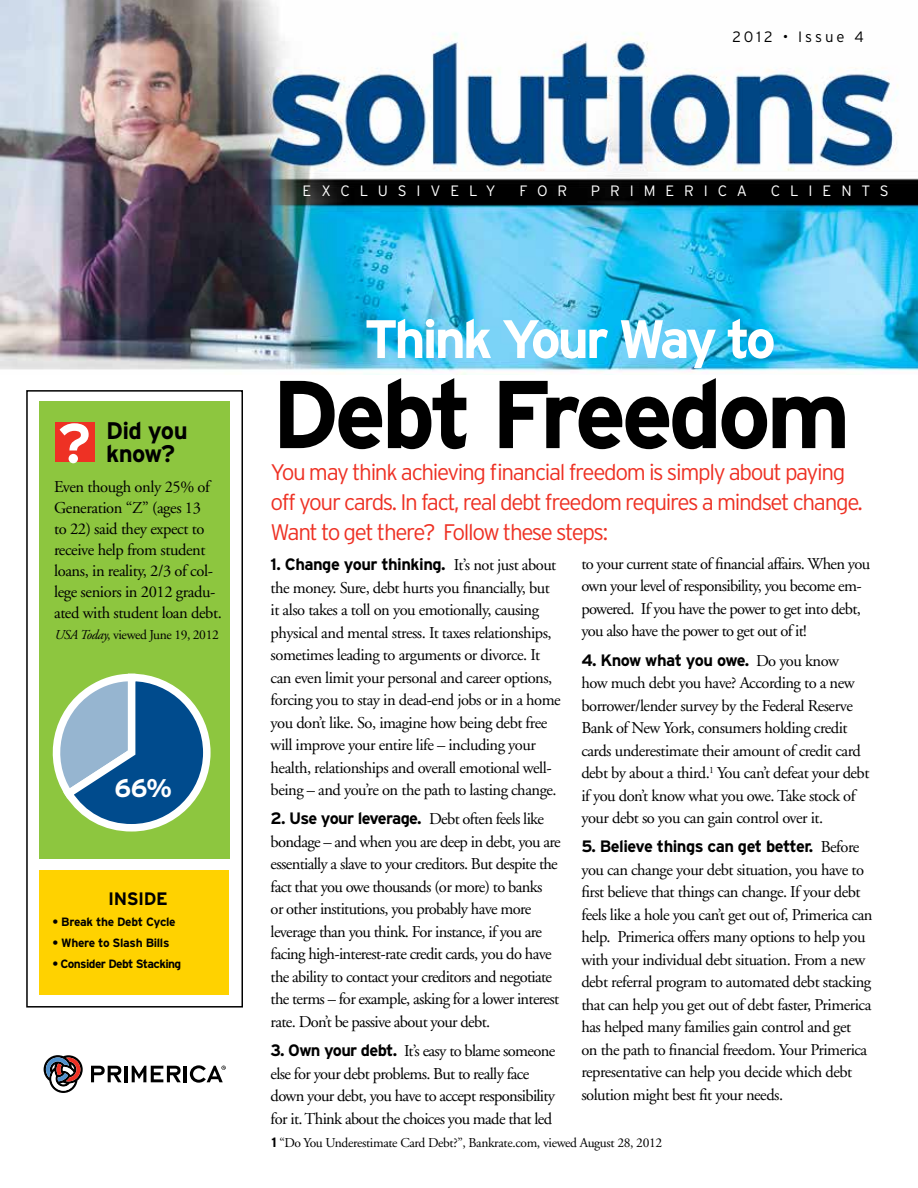
<style>
.page{position:relative;width:918px;height:1188px;background:#fff}
.page>*{position:absolute;margin:0;border:0;box-sizing:border-box;transform-origin:0 0}
.t1{font:700 96px "Interstate";letter-spacing:-.05em;color:#000}
.t2{font:700 55.5px "Interstate";color:#fff}
.t3{font:700 54px "Interstate";letter-spacing:-.065em;color:#fff}
.t4{font:700 25.5px "Interstate";color:#fff}
.t5{font:700 24px "Interstate";letter-spacing:-.025em;color:#000}
.t6{font:300 22.5px/30px "Interstate";letter-spacing:-.06em;color:#ee3124}
.t7{font:700 18px "Interstate";letter-spacing:-.025em;color:#000}
.t8{font:16.5px/22.5px "Adobe Garamond";letter-spacing:-.03em;color:#000}
.t9{font:700 16.5px "Interstate";letter-spacing:-.03em;color:#000}
.t10{font:300 15px "Interstate";letter-spacing:.66em;color:#fff}
.t11{font:300 15px "Interstate";letter-spacing:.2em;color:#000}
.t12{font:13.5px "Adobe Garamond";letter-spacing:-.025em;color:#000}
.t13{font:700 12px "Interstate";letter-spacing:-.04em;color:#000}
.s1{font-style:italic}
.s2{font-family:"Adobe Garamond";font-weight:400}
.s3{font-family:"Interstate";font-weight:700}
</style>
<div class="page">
<div style="left:26px;top:390px;width:217px;height:618px;border:2px solid #000"></div>
<div style="left:39px;top:871px;width:190px;height:124px;background:#ffd200"></div>
<svg style="left:91px;top:1066px;width:31px;height:16px"></svg>
<hr style="left:125px;top:1066px;width:3px;height:16px;background:#000">
<svg style="left:132px;top:1066px;width:49px;height:16px"></svg>
<hr style="left:184px;top:1066px;width:3px;height:16px;background:#000">
<svg style="left:44px;top:1055px;width:39px;height:38px"></svg>
<svg style="left:190px;top:1065px;width:36px;height:18px"></svg>
<img style="left:0;top:0;width:918px;height:375px">
<div style="left:39px;top:402px;width:191px;height:457px;background:#8dc63f"></div>
<div style="left:55px;top:423px;width:39px;height:39px;background:#ee3124"></div>
<svg style="left:52px;top:673px;width:159px;height:159px"></svg>
<p class="t11" style="left:733px;top:28px;width:133px">2012 • Issue 4</p>
<h3 class="t5" style="left:106px;top:417px;width:83px">Did you</h3>
<h2 class="t2" style="left:58px;top:412px;width:34px">?</h2>
<h3 class="t5" style="left:106px;top:440px;width:71px">know?</h3>
<p class="t8" style="left:54px;top:477px;width:169px;line-height:21px">Even though only 25% of<br>Generation “Z” (ages 13<br>to 22) said they expect to receive help from student loans, in reality, 2/3 of col&shy;lege seniors in 2012 gradu&shy;ated with student loan debt.</p>
<p class="t12" style="left:54px;top:628px;width:166px"><span class="s1">USA Today</span>, viewed June 19, 2012</p>
<h3 class="t4" style="left:115px;top:774px;width:59px">66%</h3>
<p class="t7" style="left:108px;top:889px;width:61px">INSIDE</p>
<p class="t13" style="left:52px;top:915px;width:125px">• Break the Debt Cycle</p>
<p class="t13" style="left:52px;top:936px;width:118px">• Where to Slash Bills</p>
<p class="t13" style="left:52px;top:957px;width:130px">• Consider Debt Stacking</p>
<p class="t10" style="left:303px;top:182px;width:193px">ExClusi ve ly</p>
<p class="t10" style="left:519px;top:182px;width:49px">for</p>
<p class="t10" style="left:591px;top:182px;width:128px">Pri me rica</p>
<p class="t10" style="left:771px;top:182px;width:53px">Clien</p>
<p class="t10" style="left:862px;top:182px;width:29px">t s</p>
<h3 class="t3" style="left:364px;top:309px;width:413px">Think Your Way to</h3>
<h1 class="t1" style="left:272px;top:361px;width:581px">Debt Freedom</h1>
<h3 class="t6" style="left:271px;top:457px;width:594px">You may think achieving financial freedom is simply about paying off your cards. In fact, real debt freedom requires a mindset change.<br>Want to get there? Follow these steps:</h3>
<p class="t9" style="left:271px;top:555px;width:287px">1. Change your thinking. <span class="s2">It’s not just about</span></p>
<p class="t8" style="left:271px;top:576px;width:292px">the money. Sure, debt hurts you financially, but it also takes a toll on you emotionally, causing physical and mental stress. It taxes relationships, sometimes leading to arguments or divorce. It can even limit your personal and career options, forcing you to stay in dead-end jobs or in a home you don’t like. So, imagine how being debt free will improve your entire life – including your health, relationships and overall emotional well&shy;being – and you’re on the path to lasting change.</p>
<p class="t9" style="left:271px;top:809px;width:275px">2. Use your leverage. <span class="s2">Debt often feels like</span></p>
<p class="t8" style="left:271px;top:831px;width:292px">bondage – and when you are deep in debt, you are essentially a slave to your creditors. But despite the fact that you owe thousands (or more) to banks<br>or other institutions, you probably have more leverage than you think. For instance, if you are facing high-interest-rate credit cards, you do have the ability to contact your creditors and negotiate the terms – for example, asking for a lower interest rate. Don’t be passive about your debt.</p>
<p class="t8" style="left:271px;top:1040px;width:286px"><span class="s3">3. Own your debt.</span> It’s easy to blame someone else for your debt problems. But to really face down your debt, you have to accept responsibility for it. Think about the choices you made that led</p>
<p class="t8" style="left:581px;top:553px;width:290px">to your current state of financial affairs. When you own your level of responsibility, you become em&shy;powered. If you have the power to get into debt, you also have the power to get out of it!</p>
<p class="t9" style="left:581px;top:651px;width:259px">4. Know what you owe. <span class="s2">Do you know</span></p>
<p class="t8" style="left:581px;top:672px;width:290px">how much debt you have? According to a new borrower/lender survey by the Federal Reserve Bank of New York, consumers holding credit cards underestimate their amount of credit card debt by about a third.<sup>1</sup> You can’t defeat your debt if you don’t know what you owe. Take stock of your debt so you can gain control over it.</p>
<p class="t9" style="left:581px;top:837px;width:279px">5. Believe things can get better. <span class="s2">Before</span></p>
<p class="t8" style="left:581px;top:859px;width:293px">you can change your debt situation, you have to first believe that things can change. If your debt feels like a hole you can’t get out of, Primerica can help. Primerica offers many options to help you with your individual debt situation. From a new debt referral program to automated debt stacking that can help you get out of debt faster, Primerica has helped many families gain control and get<br>on the path to financial freedom. Your Primerica representative can help you decide which debt solution might best fit your needs.</p>
<p class="t12" style="left:272px;top:1136px;width:392px"><span class="s3">1</span> “Do You Underestimate Card Debt?”, Bankrate.com, viewed August 28, 2012</p>
</div>
